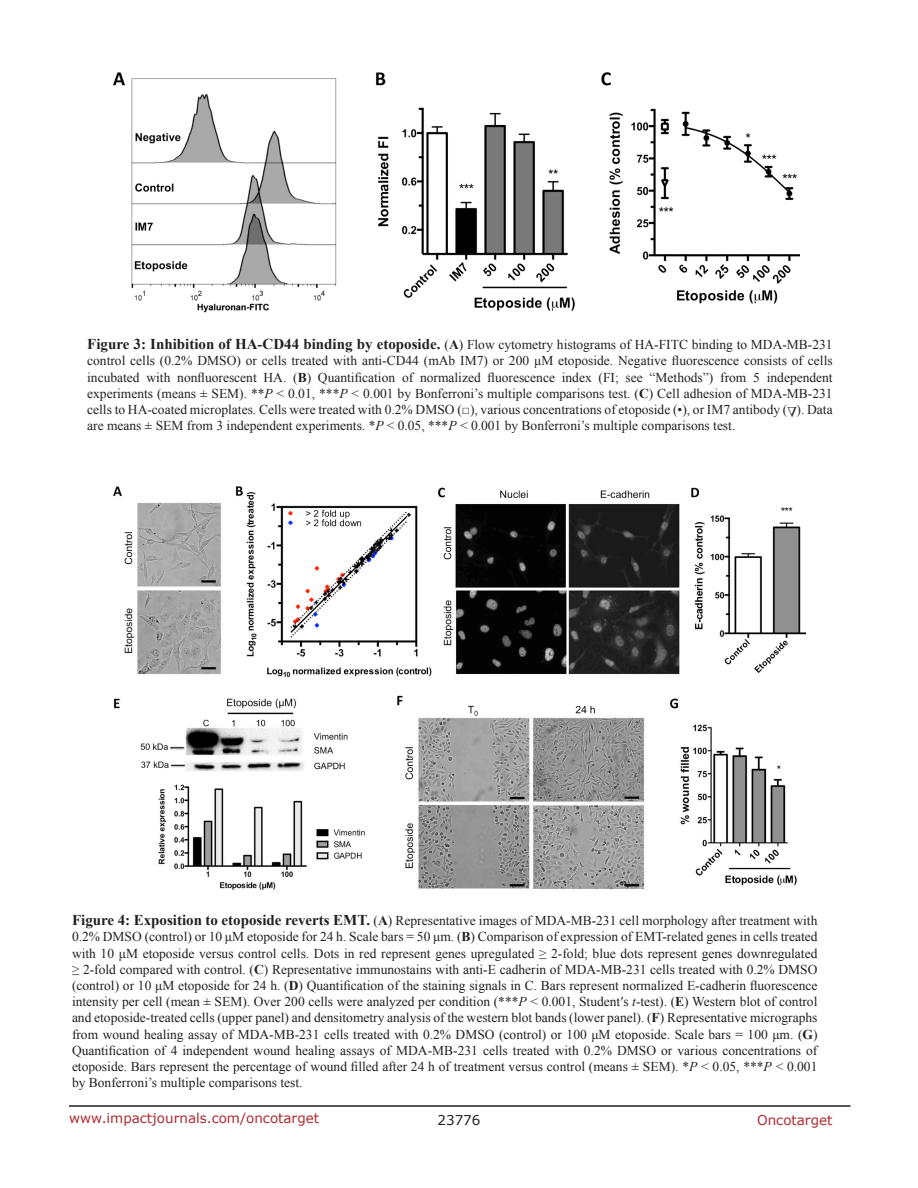
<style>
.page{position:relative;width:918px;height:1188px;background:#fff}
.page>*{position:absolute;margin:0;border:0;box-sizing:border-box;transform-origin:0 0}
.FigureText{font:13.5px/16.2px "Times New Roman";color:#231f20;text-align:justify}
.t1{font:13.5px "Verdana";color:#ac2b31}
.t2{font:13.5px "Verdana";color:#231f20}
.s1{font-weight:700;font-size:15px}
.s2{font-weight:700}
.s3{font-style:italic}
</style>
<div class="page">
<hr style="left:69px;top:1105px;width:781px;height:2px;background:#231f20">
<img style="left:114px;top:73px;width:685px;height:240px">
<img style="left:114px;top:486px;width:692px;height:404px">
<p class="FigureText" style="left:87px;top:336px;width:747px"><span class="s1">Figure 3: Inhibition of HA‑CD44 binding by etoposide.</span> (<span class="s2">A</span>) Flow cytometry histograms of HA‑FITC binding to MDA‑MB‑231 control cells (0.2% DMSO) or cells treated with anti‑CD44 (mAb IM7) or 200 μM etoposide. Negative fluorescence consists of cells incubated with nonfluorescent HA. (<span class="s2">B</span>) Quantification of normalized fluorescence index (FI; see “Methods”) from 5 independent experiments (means ± SEM). **<span class="s3">P</span> &lt; 0.01, ***<span class="s3">P</span> &lt; 0.001 by Bonferroni’s multiple comparisons test. (<span class="s2">C</span>) Cell adhesion of MDA‑MB‑231 cells to HA‑coated microplates. Cells were treated with 0.2% DMSO (□), various concentrations of etoposide (•), or IM7 antibody (</p>
<p class="FigureText" style="left:797px;top:401px;width:38px">). Data</p>
<p class="FigureText" style="left:87px;top:417px;width:650px">are means ± SEM from 3 independent experiments. *<span class="s3">P</span> &lt; 0.05, ***<span class="s3">P</span> &lt; 0.001 by Bonferroni’s multiple comparisons test.</p>
<p class="FigureText" style="left:72px;top:912px;width:747px"><span class="s1">Figure 4: Exposition to etoposide reverts EMT.</span> (<span class="s2">A</span>) Representative images of MDA‑MB‑231 cell morphology after treatment with 0.2% DMSO (control) or 10 μM etoposide for 24 h. Scale bars = 50 μm. (<span class="s2">B</span>) Comparison of expression of EMT‑related genes in cells treated with 10 μM etoposide versus control cells. Dots in red represent genes upregulated ≥ 2‑fold; blue dots represent genes downregulated ≥ 2‑fold compared with control. (<span class="s2">C</span>) Representative immunostains with anti‑E cadherin of MDA‑MB‑231 cells treated with 0.2% DMSO (control) or 10 μM etoposide for 24 h. (<span class="s2">D</span>) Quantification of the staining signals in C. Bars represent normalized E‑cadherin fluorescence intensity per cell (mean ± SEM). Over 200 cells were analyzed per condition (***<span class="s3">P</span> &lt; 0.001, Student′s <span class="s3">t</span>‑test). (<span class="s2">E</span>) Western blot of control and etoposide‑treated cells (upper panel) and densitometry analysis of the western blot bands (lower panel). (<span class="s2">F</span>) Representative micrographs from wound healing assay of MDA‑MB‑231 cells treated with 0.2% DMSO (control) or 100 μM etoposide. Scale bars = 100 μm. (<span class="s2">G</span>)<br>Quantification of 4 independent wound healing assays of MDA‑MB‑231 cells treated with 0.2% DMSO or various concentrations of etoposide. Bars represent the percentage of wound filled after 24 h of treatment versus control (means ± SEM). *<span class="s3">P</span> &lt; 0.05, ***<span class="s3">P</span> &lt; 0.001 by Bonferroni’s multiple comparisons test.</p>
<p class="t1" style="left:69px;top:1109px;width:252px">www.impactjournals.com/oncotarget</p>
<p class="t2" style="left:438px;top:1111px;width:44px">23776</p>
<p class="t1" style="left:757px;top:1111px;width:77px">Oncotarget</p>
</div>
